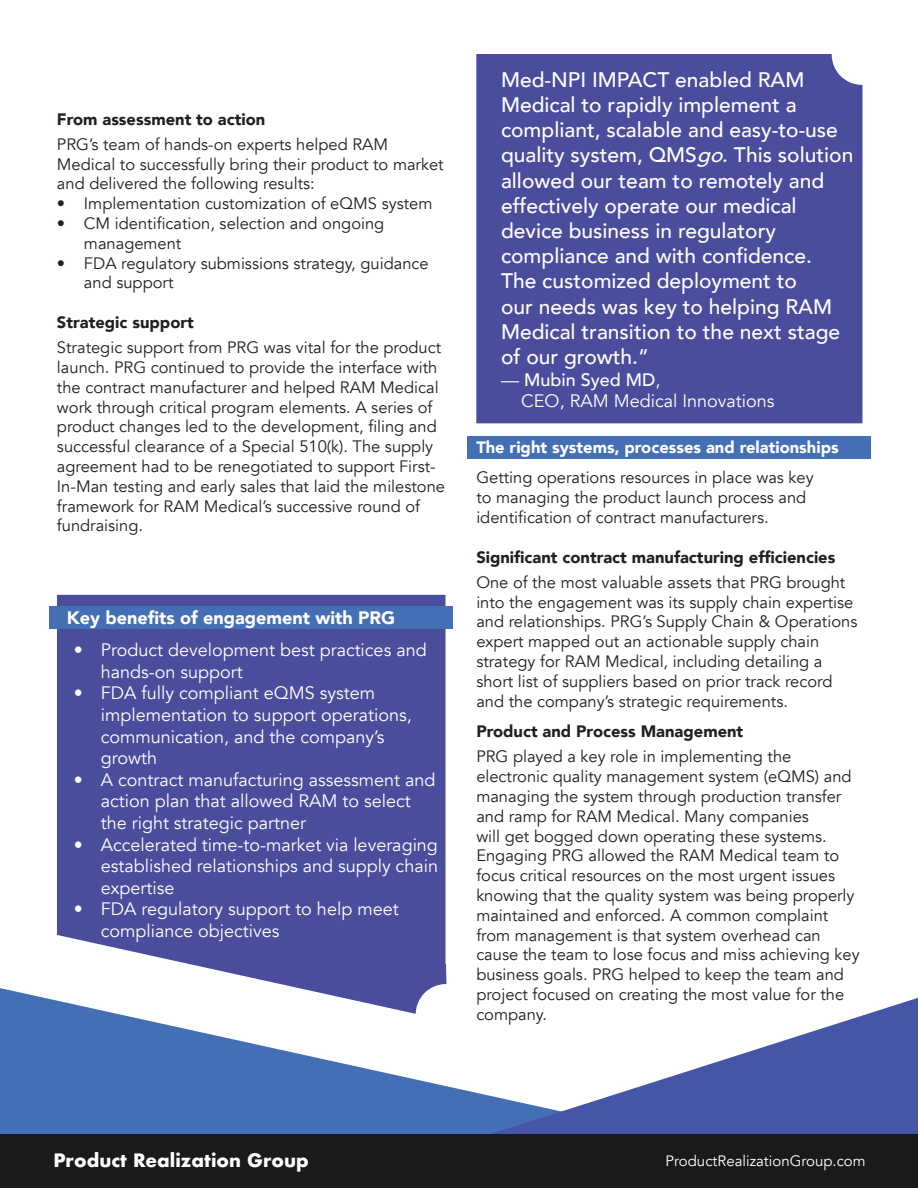
<style>
.page{position:relative;width:918px;height:1188px;background:#fff}
.page>*{position:absolute;margin:0;border:0;box-sizing:border-box;transform-origin:0 0}
.t1{font:500 21px/25.2px "Avenir";color:#fff}
.t2{font:18px/21.6px "Avenir";color:#fff}
.t3{font:900 18px "Avenir";color:#fff}
.t4{font:700 18px "Futura";color:#fff}
.t5{font:500 18px "Avenir";color:#fff}
.t6{font:16.5px/19.8px "Avenir";color:#231f20}
.t7{font:900 16.5px "Avenir";color:#231f20}
.t8{font:900 16.5px "Avenir";color:#fff}
.t9{font:15px "Avenir";color:#fff}
.s1{font-style:italic}
.s2{font-weight:400}
</style>
<div class="page">
<div style="left:467px;top:436px;width:404px;height:23px;background:#456fb5"></div>
<div style="left:57px;top:595px;width:389px;height:393px;background:#4a4d9c"></div>
<svg style="left:400px;top:964px;width:47px;height:24px"></svg>
<div style="left:416px;top:984px;width:60px;height:61px;background:#fff;border-radius:50%"></div>
<div style="left:476px;top:54px;width:386px;height:369px;background:#4a4d9c"></div>
<svg style="left:0;top:988px;width:433px;height:146px;fill:#456fb5"></svg>
<svg style="left:433px;top:998px;width:485px;height:136px"></svg>
<svg style="left:816px;top:54px;width:46px;height:47px"></svg>
<div style="left:832px;top:24px;width:60px;height:61px;background:#fff;border-radius:50%"></div>
<div style="left:0;top:1134px;width:918px;height:54px;background:#1a1a1a"></div>
<div style="left:49px;top:606px;width:404px;height:23px;background:#456fb5"></div>
<p class="t7" style="left:57px;top:105px;width:210px">From assessment to action</p>
<p class="t6" style="left:57px;top:134px;width:388px">PRG’s team of hands-on experts helped RAM<br>Medical to successfully bring their product to market and delivered the following results:</p>
<p class="t6" style="left:57px;top:194px;width:377px">• Implementation customization of eQMS system</p>
<p class="t6" style="left:84px;top:214px;width:302px;text-indent:-27px">• CM identification, selection and ongoing management</p>
<p class="t6" style="left:84px;top:253px;width:346px;text-indent:-27px">• FDA regulatory submissions strategy, guidance and support</p>
<p class="t7" style="left:57px;top:308px;width:138px">Strategic support</p>
<p class="t6" style="left:57px;top:338px;width:390px">Strategic support from PRG was vital for the product launch. PRG continued to provide the interface with the contract manufacturer and helped RAM Medical work through critical program elements. A series of product changes led to the development, filing and successful clearance of a Special 510(k). The supply agreement had to be renegotiated to support First-In-Man testing and early sales that laid the milestone framework for RAM Medical’s successive round of fundraising.</p>
<p class="t3" style="left:67px;top:602px;width:330px">Key benefits of engagement with PRG</p>
<p class="t2" style="left:101px;top:639px;width:327px;text-indent:-27px">• Product development best practices and hands-on support</p>
<p class="t2" style="left:101px;top:683px;width:313px;text-indent:-27px">• FDA fully compliant eQMS system implementation to support operations, communication, and the company’s growth</p>
<p class="t2" style="left:101px;top:769px;width:336px;text-indent:-27px">• A contract manufacturing assessment and action plan that allowed RAM to select the right strategic partner</p>
<p class="t2" style="left:101px;top:834px;width:339px;text-align:justify;text-indent:-27px">• Accelerated time-to-market via leveraging established relationships and supply chain expertise</p>
<p class="t2" style="left:101px;top:899px;width:299px;text-indent:-27px">• FDA regulatory support to help meet compliance objectives</p>
<p class="t1" style="left:501px;top:66px;width:354px">Med-NPI IMPACT enabled RAM<br>Medical to rapidly implement a compliant, scalable and easy-to-use quality system, QMS<span class="s1">go</span>. This solution allowed our team to remotely and effectively operate our medical device business in regulatory compliance and with confidence.<br>The customized deployment to<br>our needs was key to helping RAM<br>Medical transition to the next stage of our growth.”</p>
<p class="t5" style="left:501px;top:364px;width:161px"><span class="s2">—</span> Mubin Syed MD<span class="s2">,</span></p>
<p class="t2" style="left:521px;top:391px;width:255px">CEO, RAM Medical Innovations</p>
<p class="t8" style="left:476px;top:433px;width:364px">The right systems, processes and relationships</p>
<p class="t6" style="left:476px;top:468px;width:339px">Getting operations resources in place was key to managing the product launch process and identification of contract manufacturers.</p>
<p class="t7" style="left:476px;top:543px;width:361px">Significant contract manufacturing efficiencies</p>
<p class="t6" style="left:476px;top:573px;width:383px">One of the most valuable assets that PRG brought into the engagement was its supply chain expertise and relationships. PRG’s Supply Chain &amp; Operations expert mapped out an actionable supply chain strategy for RAM Medical, including detailing a short list of suppliers based on prior track record and the company’s strategic requirements.</p>
<p class="t7" style="left:476px;top:717px;width:269px">Product and Process Management</p>
<p class="t6" style="left:476px;top:747px;width:385px">PRG played a key role in implementing the electronic quality management system (eQMS) and managing the system through production transfer and ramp for RAM Medical. Many companies<br>will get bogged down operating these systems.<br>Engaging PRG allowed the RAM Medical team to focus critical resources on the most urgent issues knowing that the quality system was being properly maintained and enforced. A common complaint from management is that system overhead can cause the team to lose focus and miss achieving key business goals. PRG helped to keep the team and project focused on creating the most value for the company.</p>
<p class="t4" style="left:53px;top:1147px;width:257px">Product Realization Group</p>
<p class="t9" style="left:666px;top:1151px;width:201px">ProductRealizationGroup.com</p>
</div>
